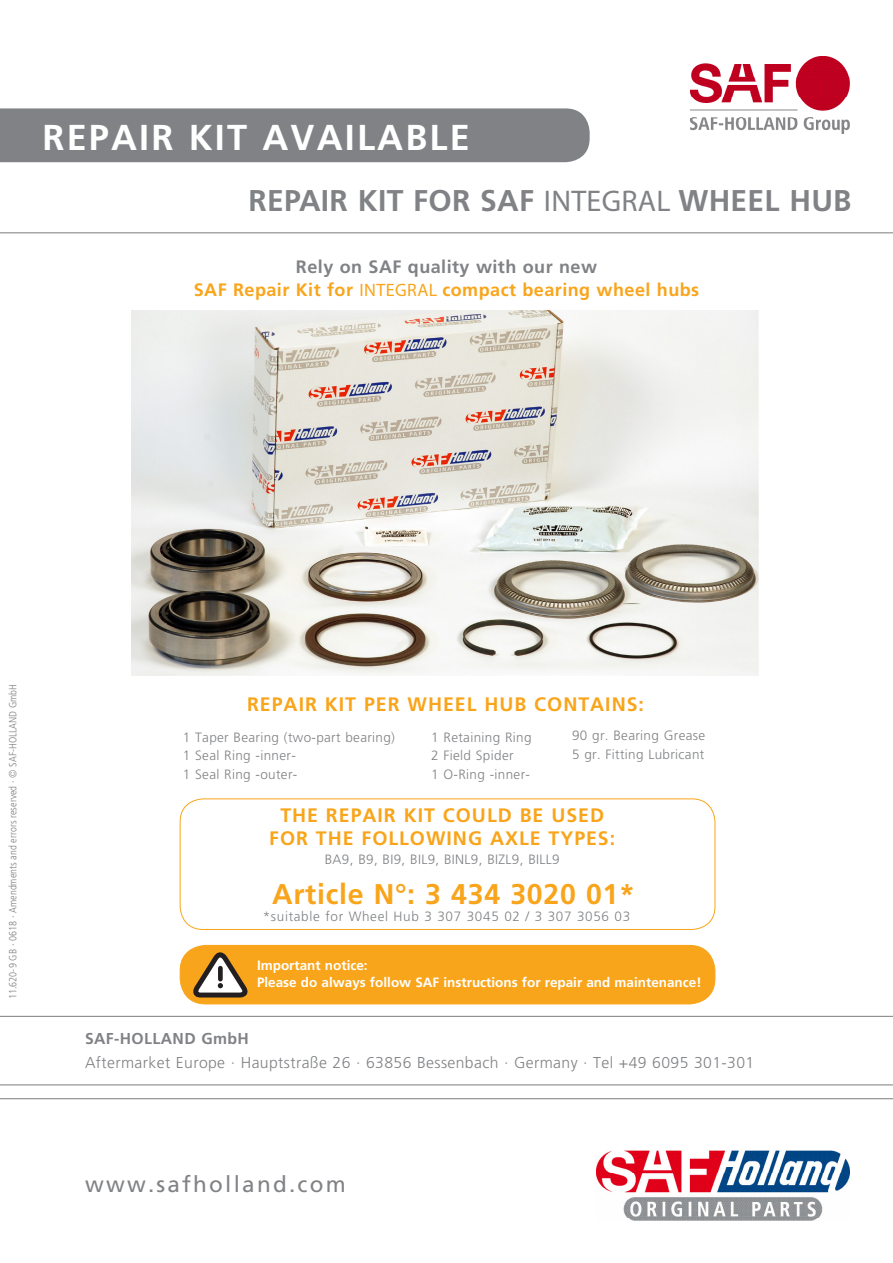
<style>
.page{position:relative;width:893px;height:1263px;background:#fff}
.page>*{position:absolute;margin:0;border:0;box-sizing:border-box;transform-origin:0 0}
.t1{font:700 36px "Frutiger LT Std";letter-spacing:.06em;color:#fff}
.t2{font:700 30px "Frutiger LT Std";letter-spacing:.01em;color:#808285}
.t3{font:700 28.5px "Frutiger LT Std";letter-spacing:.025em;color:#f9a51b}
.t4{font:22.5px "Frutiger LT Std";letter-spacing:.1em;color:#808285}
.t5{font:700 19.5px/23.4px "Frutiger LT Std";letter-spacing:.05em;color:#f9a51b;text-align:center}
.t6{font:700 18px/23.4px "Frutiger LT Std";letter-spacing:.025em;color:#f9a51b;text-align:center}
.t7{font:300 15.75px "Frutiger LT Std";letter-spacing:.025em;color:#808285}
.t8{font:700 15.75px "Frutiger LT Std";letter-spacing:.025em;color:#808285}
.t9{font:300 13.5px "Frutiger LT Std";letter-spacing:.025em;color:#808285}
.t10{font:700 13.5px "Frutiger LT Std";color:#fff}
.t11{font:300 13.5px "Frutiger LT Std";letter-spacing:.05em;color:#808285}
.t12{font:300 condensed 10.5px "Frutiger LT Std";color:#808285}
.s1{font-family:"Myriad Pro";font-weight:400}
.s2{color:#808285}
</style>
<div class="page">
<div style="left:180px;top:798px;width:535px;height:132px;border:1px solid #f9a51b;border-radius:23px"></div>
<svg style="left:632px;top:1165px;width:218px;height:56px"></svg>
<img style="left:596px;top:1150px;width:253px;height:70px">
<hr style="left:0;top:232px;width:893px;height:1px;background:#808285">
<hr style="left:0;top:1098px;width:893px;height:1px;background:#808285">
<hr style="left:0;top:1084px;width:893px;height:1px;background:#808285">
<img style="left:132px;top:310px;width:627px;height:365px">
<hr style="left:0;top:1016px;width:893px;height:1px;background:#808285">
<div style="left:0;top:108px;width:590px;height:54px;background:#808285"></div>
<div style="left:180px;top:945px;width:535px;height:59px;background:#f9a51b;border-radius:26px"></div>
<div style="left:180px;top:945px;width:535px;height:59px;border:1px solid #f9a51b;border-radius:26px"></div>
<svg style="left:190px;top:951px;width:58px;height:49px"></svg>
<img style="left:690px;top:57px;width:160px;height:76px">
<p class="t1" style="left:43px;top:117px;width:429px">REPAIR KIT AVAILABLE</p>
<p class="t2" style="left:249px;top:183px;width:604px">REPAIR KIT FOR SAF <span class="s1">INTEGRAL</span> WHEEL HUB</p>
<p class="t6" style="left:194px;top:255px;width:507px"><span class="s2">Rely on SAF quality with our new<br></span>SAF Repair Kit for <span class="s1">INTEGRAL</span> compact bearing wheel hubs</p>
<p class="t12" style="left:7px;top:999px;width:317px;rotate:-90deg">11.620-9 GB · 0618 · Amendments and errors reserved · © SAF-HOLLAND GmbH</p>
<p class="t5" style="left:247px;top:693px;width:398px">REPAIR KIT PER WHEEL HUB CONTAINS:</p>
<p class="t9" style="left:183px;top:729px;width:214px">1 Taper Bearing (two-part bearing)</p>
<p class="t9" style="left:183px;top:748px;width:114px">1 Seal Ring -inner-</p>
<p class="t9" style="left:183px;top:767px;width:116px">1 Seal Ring -outer-</p>
<p class="t9" style="left:572px;top:728px;width:135px">90 gr. Bearing Grease</p>
<p class="t9" style="left:572px;top:747px;width:134px">5 gr. Fitting Lubricant</p>
<p class="t9" style="left:431px;top:729px;width:102px">1 Retaining Ring</p>
<p class="t9" style="left:431px;top:748px;width:84px">2 Field Spider</p>
<p class="t9" style="left:431px;top:767px;width:100px">1 O-Ring -inner-</p>
<p class="t5" style="left:269px;top:803px;width:347px">THE REPAIR KIT COULD BE USED<br>FOR THE FOLLOWING AXLE TYPES:</p>
<p class="t9" style="left:325px;top:851px;width:236px">BA9, B9, BI9, BIL9, BINL9, BIZL9, BILL9</p>
<p class="t3" style="left:272px;top:877px;width:364px">Article N°: 3 434 3020 01*</p>
<p class="t11" style="left:263px;top:908px;width:369px">*suitable for Wheel Hub 3 307 3045 02 / 3 307 3056 03</p>
<p class="t10" style="left:257px;top:958px;width:112px">Important notice:</p>
<p class="t10" style="left:257px;top:974px;width:446px">Please do always follow SAF instructions for repair and maintenance!</p>
<p class="t8" style="left:85px;top:1029px;width:165px">SAF-HOLLAND GmbH</p>
<p class="t7" style="left:85px;top:1054px;width:671px">Aftermarket Europe · Hauptstraße 26 · 63856 Bessenbach · Germany · Tel +49 6095 301-301</p>
<p class="t4" style="left:85px;top:1171px;width:262px">www.safholland.com</p>
</div>
